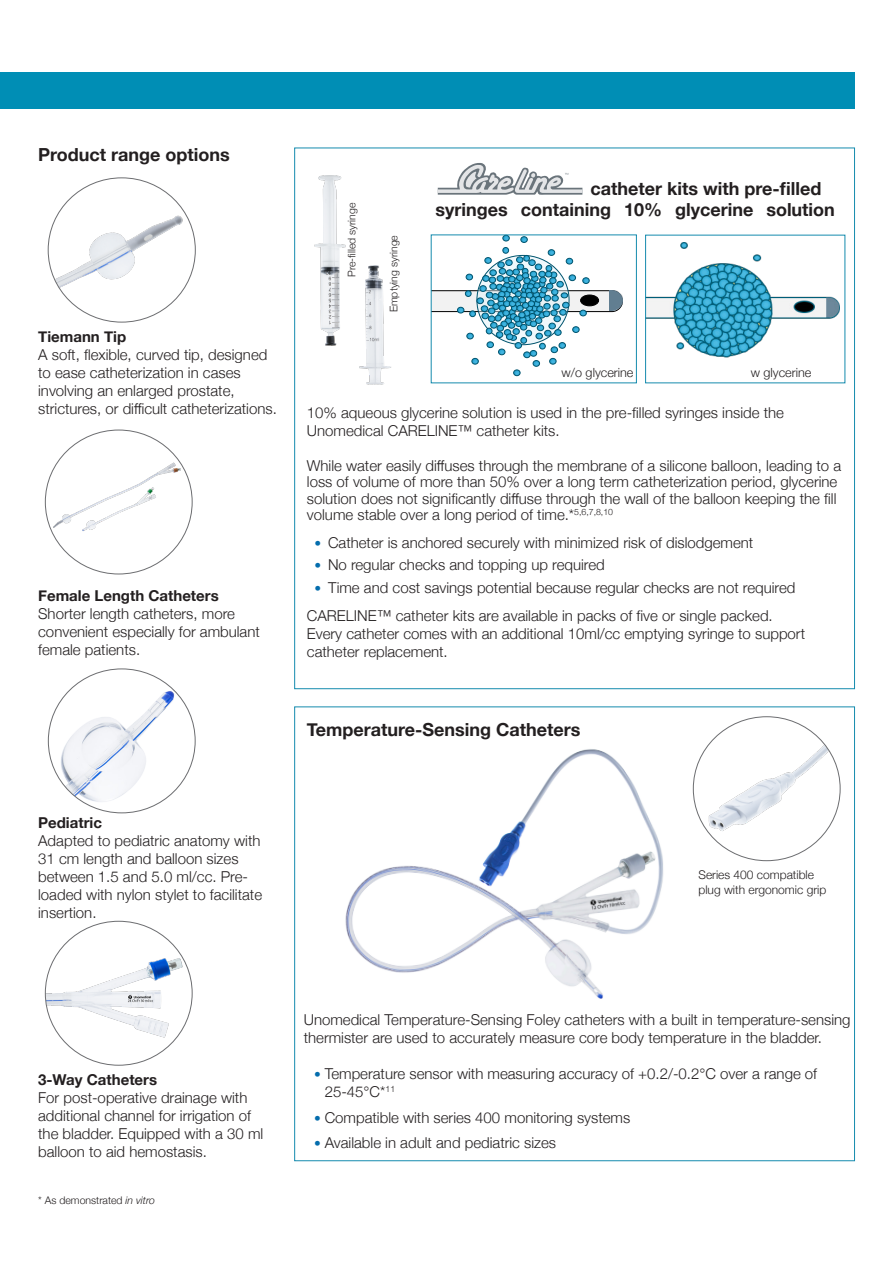
<style>
.page{position:relative;width:893px;height:1263px;background:#fff}
.page>*{position:absolute;margin:0;border:0;box-sizing:border-box;transform-origin:0 0}
.t1{font:700 18px "Helvetica Neue";color:#231f20}
.t2{font:300 15px/18px "Helvetica Neue";color:#231f20}
.t3{font:700 15px "Helvetica Neue";color:#231f20}
.t4{font:300 12.6px "Helvetica Neue";color:#231f20}
.t5{font:300 12px/14.4px "Helvetica Neue";color:#231f20}
.t6{font:300 10.5px "Helvetica Neue";color:#231f20}
.s1{font-size:13.5px;color:#046dad}
.s2{font-style:italic}
</style>
<div class="page">
<div style="left:0;top:72px;width:855px;height:37px;background:#008eb5"></div>
<img style="left:53px;top:197px;width:142px;height:95px">
<img style="left:314px;top:175px;width:77px;height:210px">
<img style="left:647px;top:242px;width:192px;height:116px">
<svg style="left:433px;top:237px;width:190px;height:139px"></svg>
<div style="left:582px;top:277px;width:8px;height:7px;border:1px solid #00546e;border-radius:50%"></div>
<img style="left:345px;top:749px;width:318px;height:250px">
<img style="left:50px;top:455px;width:135px;height:90px">
<img style="left:45px;top:941px;width:147px;height:115px">
<img style="left:48px;top:676px;width:134px;height:137px">
<svg style="left:438px;top:163px;width:144px;height:32px"></svg>
<img style="left:700px;top:730px;width:138px;height:131px">
<p class="t1" style="left:38px;top:140px;width:193px">Product range options</p>
<p class="t3" style="left:38px;top:325px;width:90px">Tiemann Tip</p>
<p class="t2" style="left:38px;top:344px;width:240px">A soft, flexible, curved tip, designed to ease catheterization in cases involving an enlarged prostate, strictures, or difficult catheterizations.</p>
<p class="t3" style="left:38px;top:583px;width:182px">Female Length Catheters</p>
<p class="t2" style="left:38px;top:603px;width:198px">Shorter length catheters, more</p>
<p class="t2" style="left:38px;top:621px;width:223px">convenient especially for ambulant female patients.</p>
<p class="t3" style="left:38px;top:810px;width:65px">Pediatric</p>
<p class="t2" style="left:38px;top:830px;width:225px">Adapted to pediatric anatomy with<br>31 cm length and balloon sizes between 1.5 and 5.0 ml/cc. Pre&shy;loaded with nylon stylet to facilitate insertion.</p>
<p class="t6" style="left:343px;top:277px;width:76px;rotate:-90deg">Pre-filled syringe</p>
<p class="t6" style="left:385px;top:312px;width:79px;rotate:-90deg">Emptying syringe</p>
<p class="t1" style="left:591px;top:174px;width:232px">catheter kits with pre-filled</p>
<p class="t1" style="left:435px;top:196px;width:401px">syringes containing 10% glycerine solution</p>
<p class="t4" style="left:562px;top:362px;width:73px">w/o glycerine</p>
<p class="t4" style="left:751px;top:362px;width:62px">w glycerine</p>
<p class="t2" style="left:307px;top:403px;width:479px">10% aqueous glycerine solution is used in the pre-filled syringes inside the<br>Unomedical CARELINE™ catheter kits.</p>
<p class="t2" style="left:307px;top:456px;width:536px;line-height:16.5px">While water easily diffuses through the membrane of a silicone balloon, leading to a loss of volume of more than 50% over a long term catheterization period, glycerine solution does not significantly diffuse through the wall of the balloon keeping the fill volume stable over a long period of time.*<sup>5,6,7,8,10</sup></p>
<p class="t2" style="left:314px;top:532px;width:440px"><span class="s1">•</span> Catheter is anchored securely with minimized risk of dislodgement</p>
<p class="t2" style="left:314px;top:555px;width:292px"><span class="s1">•</span> No regular checks and topping up required</p>
<p class="t2" style="left:314px;top:577px;width:482px"><span class="s1">•</span> Time and cost savings potential because regular checks are not required</p>
<p class="t2" style="left:307px;top:605px;width:500px">CARELINE™ catheter kits are available in packs of five or single packed.<br>Every catheter comes with an additional 10ml/cc emptying syringe to support catheter replacement.</p>
<p class="t1" style="left:307px;top:715px;width:275px">Temperature-Sensing Catheters</p>
<p class="t5" style="left:698px;top:867px;width:129px">Series 400 compatible plug with ergonomic grip</p>
<p class="t3" style="left:38px;top:1068px;width:120px">3-Way Catheters</p>
<p class="t2" style="left:38px;top:1088px;width:227px">For post-operative drainage with additional channel for irrigation of the bladder. Equipped with a 30 ml balloon to aid hemostasis.</p>
<p class="t6" style="left:38px;top:1192px;width:118px">* As demonstrated <span class="s2">in vitro</span></p>
<p class="t2" style="left:304px;top:1010px;width:548px">Unomedical Temperature-Sensing Foley catheters with a built in temperature-sensing thermister are used to accurately measure core body temperature in the bladder.</p>
<p class="t2" style="left:325px;top:1064px;width:494px;text-indent:-10px"><span class="s1">•</span> Temperature sensor with measuring accuracy of +0.2/-0.2°C over a range of<br>25-45°C*<sup>11</sup></p>
<p class="t2" style="left:314px;top:1107px;width:318px"><span class="s1">•</span> Compatible with series 400 monitoring systems</p>
<p class="t2" style="left:314px;top:1133px;width:243px"><span class="s1">•</span> Available in adult and pediatric sizes</p>
</div>
